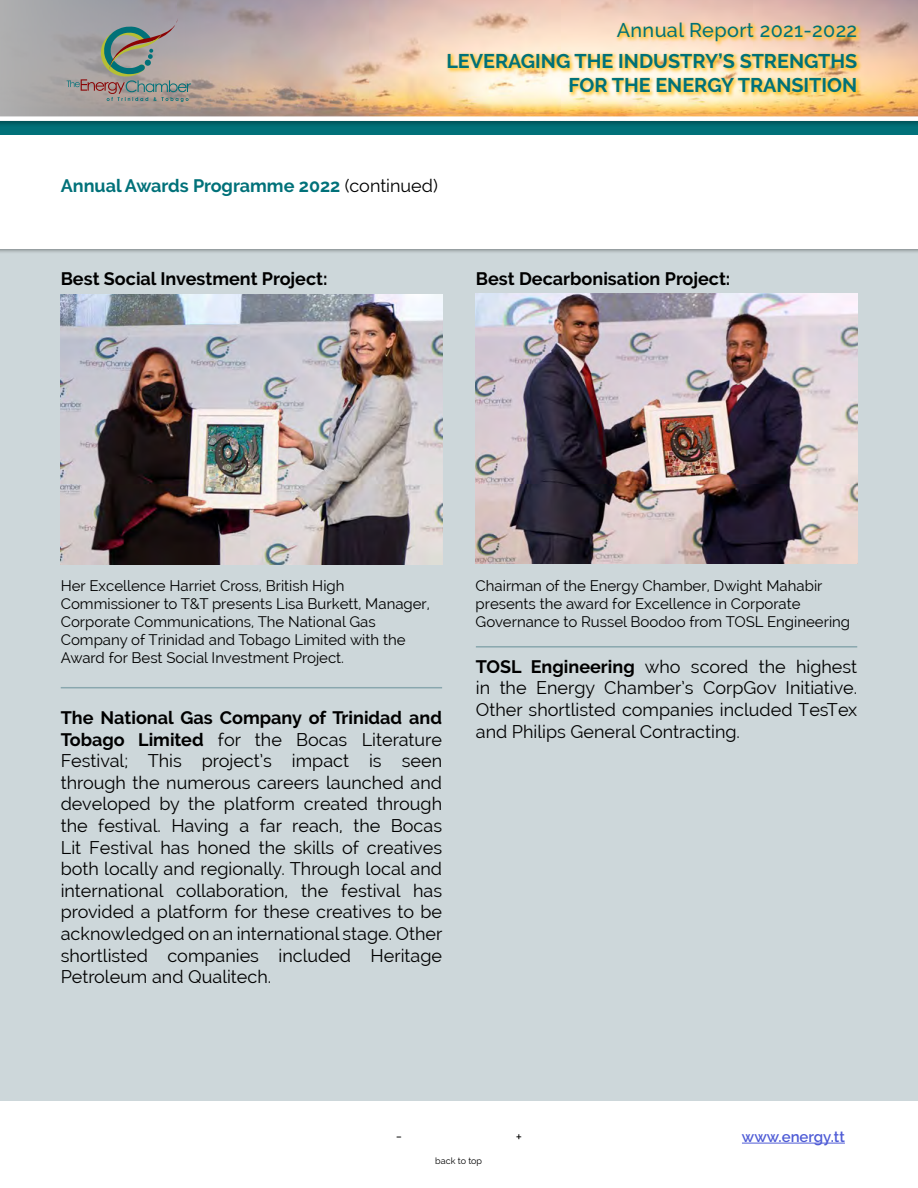
<style>
.page{position:relative;width:918px;height:1188px;background:#fff}
.page>*{position:absolute;margin:0;border:0;box-sizing:border-box;transform-origin:0 0}
.t1{font:700 19.8px/23.7px "Raleway";color:#017179;text-align:right}
.t2{font:500 19.8px "Raleway";letter-spacing:.02em;color:#017179}
.Page_Body_Text_-_Bla{font:18px/21.6px "Raleway";color:#000;text-align:justify}
.Page_Body_Text_-_Bla-2{font:700 18px "Raleway";color:#000}
.Page_Body_Text_-_Bla-3{font:700 18px "Raleway";color:#017179}
.Page_Number_-_Align{font:15px/18px "Raleway";color:#000}
.t3{font:600 15px "Raleway";color:#4f5cd6}
.t4{font:9px "Raleway";color:#000}
.s1{font-weight:400;color:#000}
.s2{font-weight:700}
</style>
<div class="page">
<div style="left:0;top:119px;width:918px;height:16px;background:#017179"></div>
<div style="left:0;top:0;width:918px;height:127px;background:#005f66"></div>
<img style="left:0;top:0;width:918px;height:116px">
<div style="left:0;top:116px;width:918px;height:5px;background:#fff"></div>
<hr style="left:742px;top:1143px;width:103px;height:1px;background:#4f5cd6">
<div style="left:614px;top:21px;width:248px;height:26px;background:#ffc52b;opacity:.9"></div>
<div style="left:445px;top:52px;width:417px;height:46px;background:#ffc52b;opacity:.9"></div>
<svg style="left:67px;top:18px;width:124px;height:84px;background:#989894"></svg>
<div style="left:0;top:249px;width:918px;height:852px;background:#cdd7da"></div>
<div style="left:0;top:242px;width:918px;height:13px;background:#000;opacity:.45"></div>
<div style="left:0;top:221px;width:918px;height:28px;background:#fff"></div>
<img style="left:60px;top:294px;width:382px;height:270px">
<img style="left:475px;top:294px;width:382px;height:269px">
<hr style="left:61px;top:687px;width:381px;height:1px;background:#89a7ae">
<hr style="left:476px;top:646px;width:381px;height:2px;background:#89a7ae">
<p class="t2" style="left:617px;top:19px;width:242px">Annual Report 2021-2022</p>
<p class="t1" style="left:446px;top:50px;width:412px">LEVERAGING THE INDUSTRY’S STRENGTHS<br>FOR THE ENERGY TRANSITION</p>
<p class="Page_Body_Text_-_Bla-3" style="left:61px;top:176px;width:379px">Annual Awards Programme 2022 <span class="s1">(continued)</span></p>
<p class="Page_Body_Text_-_Bla-2" style="left:61px;top:269px;width:268px">Best Social Investment Project:</p>
<p class="Page_Body_Text_-_Bla-2" style="left:476px;top:269px;width:256px">Best Decarbonisation Project:</p>
<p class="Page_Number_-_Align" style="left:61px;top:577px;width:371px">Her Excellence Harriet Cross, British High Commissioner to T&amp;T presents Lisa Burkett, Manager, Corporate Communications, The National Gas Company of Trinidad and Tobago Limited with the Award for Best Social Investment Project.</p>
<p class="Page_Body_Text_-_Bla" style="left:61px;top:707px;width:383px"><span class="s2">The National Gas Company of Trinidad and Tobago Limited</span> for the Bocas Literature Festival; This project’s impact is seen through the numerous careers launched and developed by the platform created through the festival. Having a far reach, the Bocas Lit Festival has honed the skills of creatives both locally and regionally. Through local and international collaboration, the festival has provided a platform for these creatives to be acknowledged on an international stage. Other shortlisted companies included Heritage Petroleum and Qualitech.</p>
<p class="Page_Number_-_Align" style="left:476px;top:577px;width:376px">Chairman of the Energy Chamber, Dwight Mahabir presents the award for Excellence in Corporate<br>Governance to Russel Boodoo from TOSL Engineering</p>
<p class="Page_Body_Text_-_Bla" style="left:476px;top:656px;width:383px"><span class="s2">TOSL Engineering</span> who scored the highest in the Energy Chamber’s CorpGov Initiative.<br>Other shortlisted companies included TesTex and Philips General Contracting.</p>
<p class="Page_Number_-_Align" style="left:396px;top:1126px;width:8px">-</p>
<p class="Page_Number_-_Align" style="left:516px;top:1128px;width:8px">+</p>
<p class="t4" style="left:435px;top:1156px;width:48px">back to top</p>
<p class="t3" style="left:742px;top:1128px;width:104px">www.energy.tt</p>
</div>
